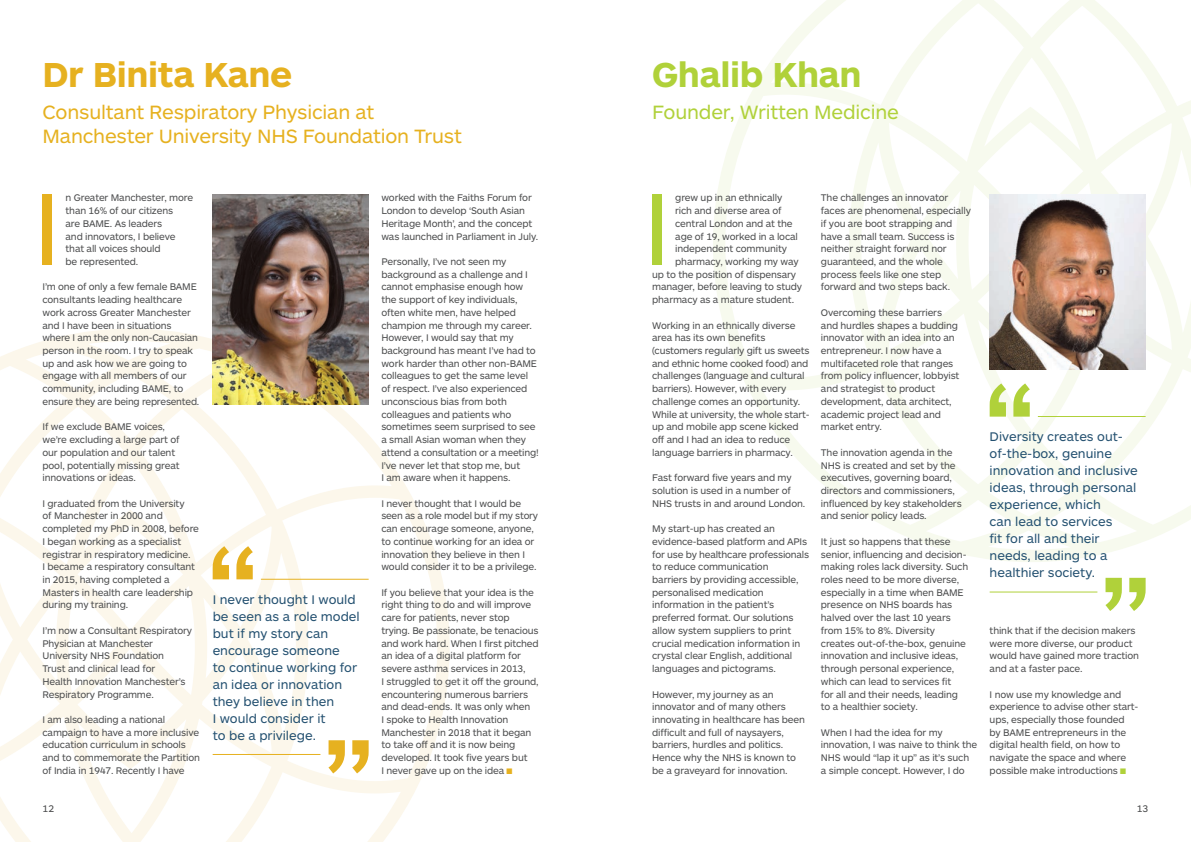
<style>
.page{position:relative;width:1191px;height:842px;background:#fff}
.page>*{position:absolute;margin:0;border:0;box-sizing:border-box;transform-origin:0 0}
.t1{font:105.5px "ARS Maquette";color:#b0d13a}
.t2{font:105.5px "ARS Maquette";color:#e6b120}
.t3{font:700 36px "ARS Maquette";letter-spacing:-.01em;color:#e6b120}
.t4{font:700 36px "ARS Maquette";letter-spacing:-.01em;color:#b0d13a}
.t5{font:20px/24px "ARS Maquette";letter-spacing:-.01em;color:#e6b120}
.t6{font:20px "ARS Maquette";letter-spacing:-.01em;color:#b0d13a}
.t7{font:13px/17px "ARS Maquette";color:#235070}
.t8{font:10px/12.7px "ARS Maquette";letter-spacing:-.015em;color:#4b4c4d}
.s1{color:#e6b120}
.s2{color:#b0d13a}
</style>
<div class="page">
<svg style="left:713px;top:0;width:478px;height:562px"></svg>
<img style="left:989px;top:195px;width:156px;height:174px">
<hr style="left:1037px;top:416px;width:108px;height:1px;background:#b0d13a">
<svg style="left:989px;top:383px;width:40px;height:34px"></svg>
<hr style="left:989px;top:592px;width:108px;height:1px;background:#b0d13a">
<svg style="left:1105px;top:578px;width:40px;height:33px"></svg>
<svg style="left:0;top:329px;width:449px;height:513px"></svg>
<img style="left:213px;top:195px;width:156px;height:210px">
<hr style="left:213px;top:754px;width:107px;height:1px;background:#e6b120">
<svg style="left:328px;top:740px;width:41px;height:33px"></svg>
<hr style="left:261px;top:579px;width:108px;height:1px;background:#e6b120">
<svg style="left:213px;top:546px;width:40px;height:33px"></svg>
<p class="t3" style="left:43px;top:51px;width:251px">Dr Binita Kane</p>
<p class="t5" style="left:43px;top:99px;width:421px">Consultant Respiratory Physician at<br>Manchester University NHS Foundation Trust</p>
<p class="t2" style="left:33px;top:161px;width:30px">I</p>
<p class="t8" style="left:66px;top:191px;width:129px">n Greater Manchester, more than 16% of our citizens<br>are BAME. As leaders<br>and innovators, I believe that all voices should<br>be represented.</p>
<p class="t8" style="left:43px;top:280px;width:158px">I’m one of only a few female BAME consultants leading healthcare work across Greater Manchester and I have been in situations where I am the only non-Caucasian person in the room. I try to speak up and ask how we are going to engage with all members of our community, including BAME, to ensure they are being represented.</p>
<p class="t8" style="left:43px;top:420px;width:139px">If we exclude BAME voices, we’re excluding a large part of our population and our talent pool, potentially missing great innovations or ideas.</p>
<p class="t8" style="left:43px;top:496px;width:158px">I graduated from the University<br>of Manchester in 2000 and completed my PhD in 2008, before<br>I began working as a specialist registrar in respiratory medicine.<br>I became a respiratory consultant in 2015, having completed a<br>Masters in health care leadership during my training.</p>
<p class="t8" style="left:43px;top:624px;width:151px">I’m now a Consultant Respiratory<br>Physician at Manchester<br>University NHS Foundation<br>Trust and clinical lead for<br>Health Innovation Manchester’s<br>Respiratory Programme.</p>
<p class="t8" style="left:43px;top:713px;width:159px">I am also leading a national campaign to have a more inclusive education curriculum in schools and to commemorate the Partition of India in 1947. Recently I have</p>
<p class="t8" style="left:43px;top:802px;width:13px">12</p>
<p class="t7" style="left:213px;top:590px;width:149px">I never thought I would be seen as a role model but if my story can encourage someone<br>to continue working for an idea or innovation they believe in then<br>I would consider it<br>to be a privilege.</p>
<p class="t8" style="left:381px;top:191px;width:158px">worked with the Faiths Forum for<br>London to develop ‘South Asian<br>Heritage Month’, and the concept was launched in Parliament in July.</p>
<p class="t8" style="left:381px;top:255px;width:159px">Personally, I’ve not seen my background as a challenge and I cannot emphasise enough how the support of key individuals, often white men, have helped champion me through my career.<br>However, I would say that my background has meant I’ve had to work harder than other non-BAME colleagues to get the same level of respect. I’ve also experienced unconscious bias from both colleagues and patients who sometimes seem surprised to see a small Asian woman when they attend a consultation or a meeting!<br>I’ve never let that stop me, but<br>I am aware when it happens.</p>
<p class="t8" style="left:381px;top:496px;width:158px">I never thought that I would be seen as a role model but if my story can encourage someone, anyone, to continue working for an idea or innovation they believe in then I would consider it to be a privilege.</p>
<p class="t8" style="left:381px;top:585px;width:159px">If you believe that your idea is the right thing to do and will improve care for patients, never stop trying. Be passionate, be tenacious and work hard. When I first pitched an idea of a digital platform for severe asthma services in 2013,<br>I struggled to get it off the ground, encountering numerous barriers and dead-ends. It was only when<br>I spoke to Health Innovation<br>Manchester in 2018 that it began to take off and it is now being developed. It took five years but<br>I never gave up on the idea <span class="s1">■</span></p>
<p class="t4" style="left:652px;top:51px;width:211px">Ghalib Khan</p>
<p class="t6" style="left:652px;top:99px;width:248px">Founder, Written Medicine</p>
<p class="t1" style="left:643px;top:161px;width:30px">I</p>
<p class="t8" style="left:675px;top:191px;width:108px">grew up in an ethnically</p>
<p class="t8" style="left:675px;top:204px;width:108px">rich and diverse area of</p>
<p class="t8" style="left:675px;top:217px;width:119px">central London and at the</p>
<p class="t8" style="left:675px;top:229px;width:124px">age of 19, worked in a local</p>
<p class="t8" style="left:675px;top:242px;width:113px">independent community</p>
<p class="t8" style="left:675px;top:255px;width:125px">pharmacy, working my way</p>
<p class="t8" style="left:652px;top:267px;width:145px">up to the position of dispensary</p>
<p class="t8" style="left:652px;top:280px;width:151px">manager, before leaving to study</p>
<p class="t8" style="left:652px;top:293px;width:143px">pharmacy as a mature student.</p>
<p class="t8" style="left:652px;top:318px;width:159px">Working in an ethnically diverse area has its own benefits (customers regularly gift us sweets and ethnic home cooked food) and challenges (language and cultural barriers). However, with every challenge comes an opportunity.<br>While at university, the whole start&shy;up and mobile app scene kicked off and I had an idea to reduce language barriers in pharmacy.</p>
<p class="t8" style="left:652px;top:471px;width:154px">Fast forward five years and my solution is used in a number of<br>NHS trusts in and around London.</p>
<p class="t8" style="left:652px;top:522px;width:158px">My start-up has created an evidence-based platform and APIs for use by healthcare professionals to reduce communication<br>barriers by providing accessible, personalised medication information in the patient’s preferred format. Our solutions allow system suppliers to print crucial medication information in crystal clear English, additional languages and pictograms.</p>
<p class="t8" style="left:652px;top:687px;width:154px">However, my journey as an innovator and of many others innovating in healthcare has been difficult and full of naysayers, barriers, hurdles and politics.<br>Hence why the NHS is known to be a graveyard for innovation.</p>
<p class="t8" style="left:821px;top:191px;width:152px">The challenges an innovator faces are phenomenal, especially if you are boot strapping and have a small team. Success is neither straight forward nor guaranteed, and the whole process feels like one step forward and two steps back.</p>
<p class="t8" style="left:821px;top:306px;width:140px">Overcoming these barriers and hurdles shapes a budding innovator with an idea into an entrepreneur. I now have a multifaceted role that ranges from policy influencer, lobbyist and strategist to product development, data architect, academic project lead and market entry.</p>
<p class="t8" style="left:821px;top:445px;width:142px">The innovation agenda in the<br>NHS is created and set by the executives, governing board, directors and commissioners, influenced by key stakeholders and senior policy leads.</p>
<p class="t8" style="left:821px;top:535px;width:149px">It just so happens that these senior, influencing and decision&shy;making roles lack diversity. Such roles need to be more diverse, especially in a time when BAME presence on NHS boards has halved over the last 10 years from 15% to 8%. Diversity creates out-of-the-box, genuine innovation and inclusive ideas, through personal experience, which can lead to services fit<br>for all and their needs, leading to a healthier society.</p>
<p class="t8" style="left:821px;top:725px;width:158px">When I had the idea for my innovation, I was naive to think the<br>NHS would “lap it up” as it’s such<br>a simple concept. However, I do</p>
<p class="t7" style="left:989px;top:428px;width:150px">Diversity creates out&shy;of-the-box, genuine innovation and inclusive ideas, through personal experience, which<br>can lead to services<br>fit for all and their needs, leading to a healthier society.</p>
<p class="t8" style="left:989px;top:624px;width:151px">think that if the decision makers were more diverse, our product would have gained more traction and at a faster pace.</p>
<p class="t8" style="left:989px;top:687px;width:150px">I now use my knowledge and experience to advise other start&shy;ups, especially those founded by BAME entrepreneurs in the digital health field, on how to navigate the space and where possible make introductions <span class="s2">■</span></p>
<p class="t8" style="left:1136px;top:802px;width:13px">13</p>
</div>
